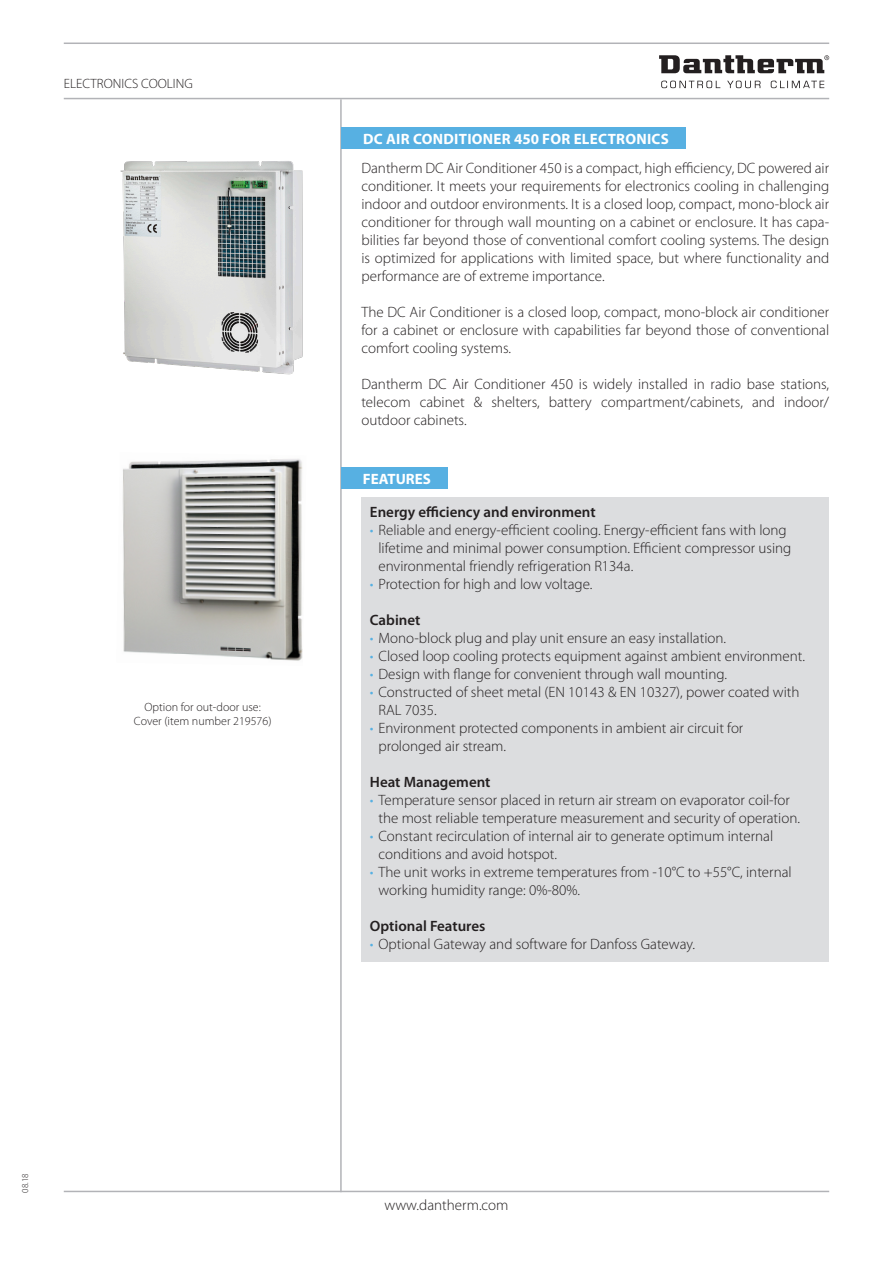
<style>
.page{position:relative;width:893px;height:1263px;background:#fff}
.page>*{position:absolute;margin:0;border:0;box-sizing:border-box;transform-origin:0 0}
.t1{font:300 15px/18px "Myriad Pro";color:#231f20}
.t2{font:600 15px "Myriad Pro";color:#231f20}
.t3{font:700 15px "Myriad Pro";letter-spacing:.02em;color:#fff}
.t4{font:700 15px "Myriad Pro";color:#fff}
.t5{font:300 13.5px "Myriad Pro";color:#231f20}
.t6{font:300 12px "Myriad Pro";color:#231f20}
.t7{font:300 9px "Myriad Pro";color:#231f20}
.s1{color:#57b0e2}
</style>
<div class="page">
<hr style="left:64px;top:43px;width:765px;height:1px;background:#b2b3b7">
<hr style="left:64px;top:98px;width:765px;height:1px;background:#b2b3b7">
<hr style="left:64px;top:1191px;width:765px;height:1px;background:#b2b3b7">
<svg style="left:661px;top:81px;width:163px;height:7px"></svg>
<svg style="left:659px;top:55px;width:170px;height:18px"></svg>
<hr style="left:340px;top:99px;width:2px;height:1093px;background:#b2b3b7">
<div style="left:342px;top:468px;width:106px;height:21px;background:#57b0e2"></div>
<div style="left:361px;top:497px;width:468px;height:465px;background:#dcdddf"></div>
<div style="left:342px;top:128px;width:344px;height:21px;background:#57b0e2"></div>
<img style="left:120px;top:161px;width:183px;height:214px">
<img style="left:122px;top:459px;width:181px;height:202px">
<p class="t5" style="left:64px;top:76px;width:131px">ELECTRONICS COOLING</p>
<p class="t6" style="left:145px;top:700px;width:118px">Option for out-door use:</p>
<p class="t6" style="left:134px;top:714px;width:139px">Cover (item number 219576)</p>
<p class="t7" style="left:20px;top:1193px;width:21px;rotate:-90deg">08.18</p>
<p class="t3" style="left:363px;top:130px;width:307px">DC AIR CONDITIONER 450 FOR ELECTRONICS</p>
<p class="t1" style="left:361px;top:159px;width:469px;text-align:justify">Dantherm DC Air Conditioner 450 is a compact, high efficiency, DC powered air conditioner. It meets your requirements for electronics cooling in challenging indoor and outdoor environments. It is a closed loop, compact, mono-block air conditioner for through wall mounting on a cabinet or enclosure. It has capa&shy;bilities far beyond those of conventional comfort cooling systems. The design is optimized for applications with limited space, but where functionality and performance are of extreme importance.</p>
<p class="t1" style="left:361px;top:303px;width:469px;text-align:justify">The DC Air Conditioner is a closed loop, compact, mono-block air conditioner for a cabinet or enclosure with capabilities far beyond those of conventional comfort cooling systems.</p>
<p class="t1" style="left:361px;top:375px;width:469px;text-align:justify">Dantherm DC Air Conditioner 450 is widely installed in radio base stations, telecom cabinet &amp; shelters, battery compartment/cabinets, and indoor/ outdoor cabinets.</p>
<p class="t4" style="left:363px;top:471px;width:69px">FEATURES</p>
<p class="t2" style="left:370px;top:504px;width:227px">Energy efficiency and environment</p>
<p class="t1" style="left:378px;top:521px;width:414px;text-indent:-9px"><span class="s1">•</span> Reliable and energy-efficient cooling. Energy-efficient fans with long lifetime and minimal power consumption. Efficient compressor using environmental friendly refrigeration R134a.</p>
<p class="t1" style="left:370px;top:575px;width:224px"><span class="s1">•</span> Protection for high and low voltage.</p>
<p class="t2" style="left:370px;top:612px;width:52px">Cabinet</p>
<p class="t1" style="left:370px;top:629px;width:358px"><span class="s1">•</span> Mono-block plug and play unit ensure an easy installation.</p>
<p class="t1" style="left:370px;top:647px;width:437px"><span class="s1">•</span> Closed loop cooling protects equipment against ambient environment.</p>
<p class="t1" style="left:370px;top:665px;width:359px"><span class="s1">•</span> Design with flange for convenient through wall mounting.</p>
<p class="t1" style="left:378px;top:683px;width:422px;text-indent:-9px"><span class="s1">•</span> Constructed of sheet metal (EN 10143 &amp; EN 10327), power coated with<br>RAL 7035.</p>
<p class="t1" style="left:378px;top:719px;width:366px;text-indent:-9px"><span class="s1">•</span> Environment protected components in ambient air circuit for prolonged air stream.</p>
<p class="t2" style="left:370px;top:774px;width:122px">Heat Management</p>
<p class="t1" style="left:378px;top:791px;width:423px;text-indent:-9px"><span class="s1">•</span> Temperature sensor placed in return air stream on evaporator coil-for the most reliable temperature measurement and security of operation.</p>
<p class="t1" style="left:378px;top:827px;width:396px;text-indent:-9px"><span class="s1">•</span> Constant recirculation of internal air to generate optimum internal conditions and avoid hotspot.</p>
<p class="t1" style="left:378px;top:863px;width:415px;text-indent:-9px"><span class="s1">•</span> The unit works in extreme temperatures from -10°C to +55°C, internal working humidity range: 0%-80%.</p>
<p class="t2" style="left:370px;top:918px;width:117px">Optional Features</p>
<p class="t1" style="left:370px;top:935px;width:327px"><span class="s1">•</span> Optional Gateway and software for Danfoss Gateway.</p>
<p class="t1" style="left:384px;top:1197px;width:126px">www.dantherm.com</p>
</div>
